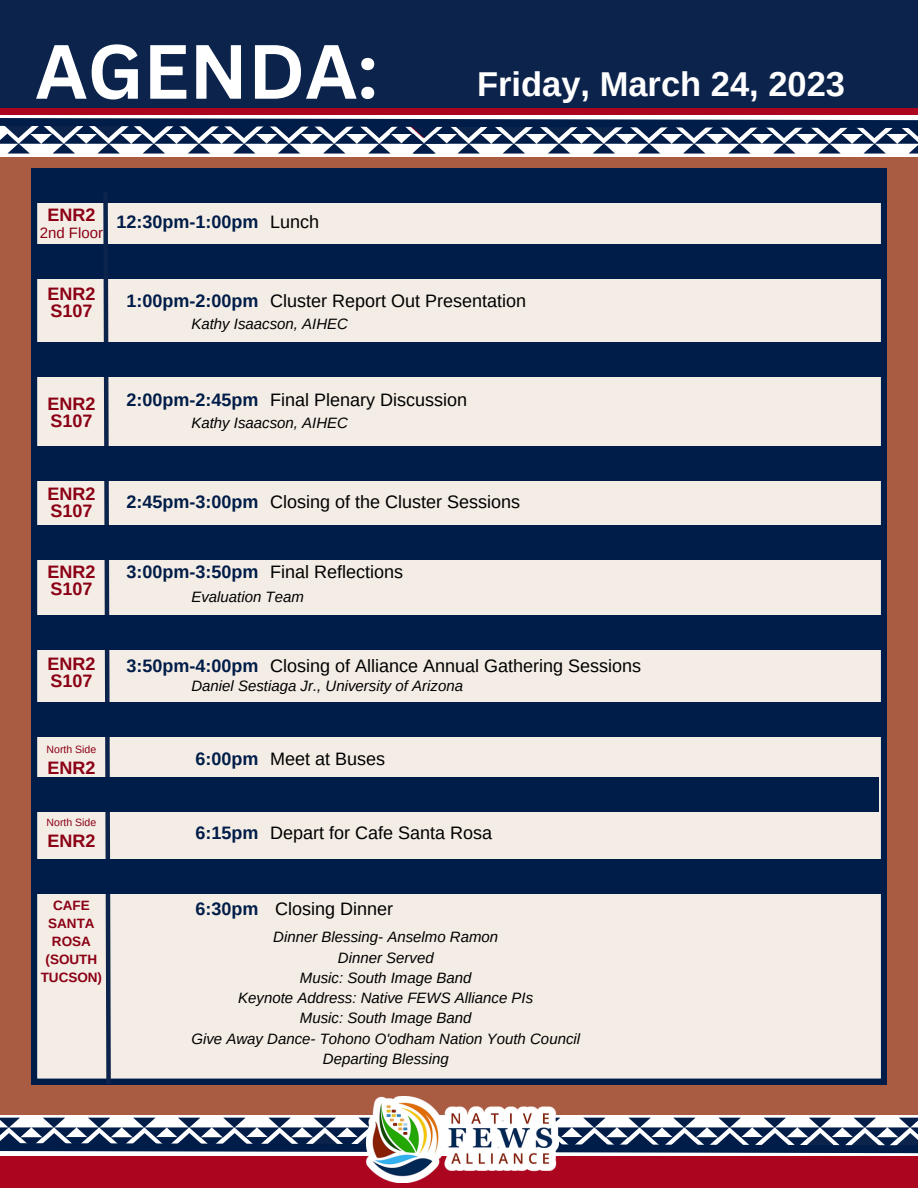
<style>
.page{position:relative;width:918px;height:1188px;background:#a95c42}
.page>*{position:absolute;margin:0;border:0;box-sizing:border-box;transform-origin:0 0}
.t1{font:700 75px "Canva Sans";color:#fff}
.t2{font:700 34.5px "Arimo";color:#fff}
.t3{font:18px "Arimo";color:#000}
.t4{font:700 18px "Arimo";color:#001c48}
.t5{font:700 18px/16.8px "Arimo";color:#8b0015}
.t6{font:italic 15px/20.2px "Arimo";color:#000;text-align:center}
.t7{font:15px "Arimo";color:#8b0015}
.t8{font:700 13.5px/18px "Arimo";color:#8b0015;text-align:center}
.t9{font:10.5px "Arimo";color:#8b0015}
.s1{font-weight:700;color:#001c48}
</style>
<div class="page">
<div style="left:32px;top:168px;width:855px;height:916px;background:#f4ede5"></div>
<svg style="left:0;top:1115px;width:918px;height:3px;background:#f0f2f4"></svg>
<div style="left:0;top:1156px;width:918px;height:32px;background:#ab0520"></div>
<svg style="left:0;top:1118px;width:918px;height:38px;background:#73829a"></svg>
<img style="left:366px;top:1096px;width:193px;height:87px">
<div style="left:0;top:66px;width:918px;height:90px;background:#fff"></div>
<div style="left:0;top:77px;width:918px;height:38px;background:#ab0520"></div>
<svg style="left:0;top:118px;width:918px;height:36px"></svg>
<div style="left:0;top:0;width:918px;height:108px;background:#0c234b"></div>
<div style="left:35px;top:244px;width:848px;height:34px;background:#001c48"></div>
<div style="left:35px;top:168px;width:848px;height:35px;background:#001c48"></div>
<svg style="left:101px;top:192px;width:12px;height:893px;background:#8f95a2"></svg>
<div style="left:35px;top:342px;width:848px;height:35px;background:#001c48"></div>
<div style="left:35px;top:446px;width:848px;height:34px;background:#001c48"></div>
<div style="left:35px;top:525px;width:848px;height:35px;background:#001c48"></div>
<div style="left:35px;top:615px;width:848px;height:35px;background:#001c48"></div>
<div style="left:35px;top:702px;width:848px;height:34px;background:#001c48"></div>
<div style="left:32px;top:777px;width:847px;height:35px;background:#001c48"></div>
<div style="left:35px;top:859px;width:848px;height:34px;background:#001c48"></div>
<h1 class="t1" style="left:35px;top:19px;width:344px">AGENDA:</h1>
<p class="t5" style="left:47px;top:206px;width:49px">ENR2</p>
<p class="t7" style="left:40px;top:224px;width:65px">2nd Floor</p>
<p class="t4" style="left:117px;top:211px;width:144px">12:30pm-1:00pm</p>
<p class="t3" style="left:270px;top:211px;width:51px">Lunch</p>
<h2 class="t2" style="left:477px;top:65px;width:370px">Friday, March 24, 2023</h2>
<p class="t5" style="left:47px;top:286px;width:49px">ENR2<br>S107</p>
<p class="t5" style="left:47px;top:395px;width:49px">ENR2<br>S107</p>
<p class="t5" style="left:47px;top:486px;width:49px">ENR2<br>S107</p>
<p class="t5" style="left:47px;top:564px;width:49px">ENR2<br>S107</p>
<p class="t5" style="left:47px;top:655px;width:49px">ENR2<br>S107</p>
<p class="t9" style="left:47px;top:743px;width:51px">North Side</p>
<p class="t5" style="left:47px;top:759px;width:49px">ENR2</p>
<p class="t9" style="left:47px;top:817px;width:51px">North Side</p>
<p class="t5" style="left:47px;top:833px;width:49px">ENR2</p>
<p class="t8" style="left:41px;top:896px;width:63px">CAFE<br>SANTA<br>ROSA (SOUTH<br>TUCSON)</p>
<p class="t4" style="left:127px;top:291px;width:133px">1:00pm-2:00pm</p>
<p class="t3" style="left:270px;top:291px;width:257px">Cluster Report Out Presentation</p>
<p class="t6" style="left:191px;top:314px;width:158px">Kathy Isaacson, AIHEC</p>
<p class="t4" style="left:127px;top:390px;width:133px">2:00pm-2:45pm</p>
<p class="t3" style="left:270px;top:390px;width:198px">Final Plenary Discussion</p>
<p class="t6" style="left:191px;top:413px;width:158px">Kathy Isaacson, AIHEC</p>
<p class="t4" style="left:127px;top:492px;width:133px">2:45pm-3:00pm</p>
<p class="t3" style="left:270px;top:492px;width:251px">Closing of the Cluster Sessions</p>
<p class="t4" style="left:127px;top:562px;width:133px">3:00pm-3:50pm</p>
<p class="t3" style="left:270px;top:562px;width:134px">Final Reflections</p>
<p class="t6" style="left:191px;top:586px;width:114px">Evaluation Team</p>
<p class="t4" style="left:127px;top:656px;width:133px">3:50pm-4:00pm</p>
<p class="t3" style="left:270px;top:656px;width:372px">Closing of Alliance Annual Gathering Sessions</p>
<p class="t6" style="left:191px;top:676px;width:273px">Daniel Sestiaga Jr., University of Arizona</p>
<p class="t4" style="left:196px;top:749px;width:64px">6:00pm</p>
<p class="t3" style="left:270px;top:749px;width:116px">Meet at Buses</p>
<p class="t3" style="left:196px;top:822px;width:298px"><span class="s1">6:15pm</span> Depart for Cafe Santa Rosa</p>
<p class="t3" style="left:196px;top:899px;width:199px"><span class="s1">6:30pm</span> Closing Dinner</p>
<p class="t6" style="left:191px;top:927px;width:390px">Dinner Blessing- Anselmo Ramon<br>Dinner Served<br>Music: South Image Band<br>Keynote Address: Native FEWS Alliance PIs<br>Music: South Image Band<br>Give Away Dance- Tohono O'odham Nation Youth Council<br>Departing Blessing</p>
</div>
